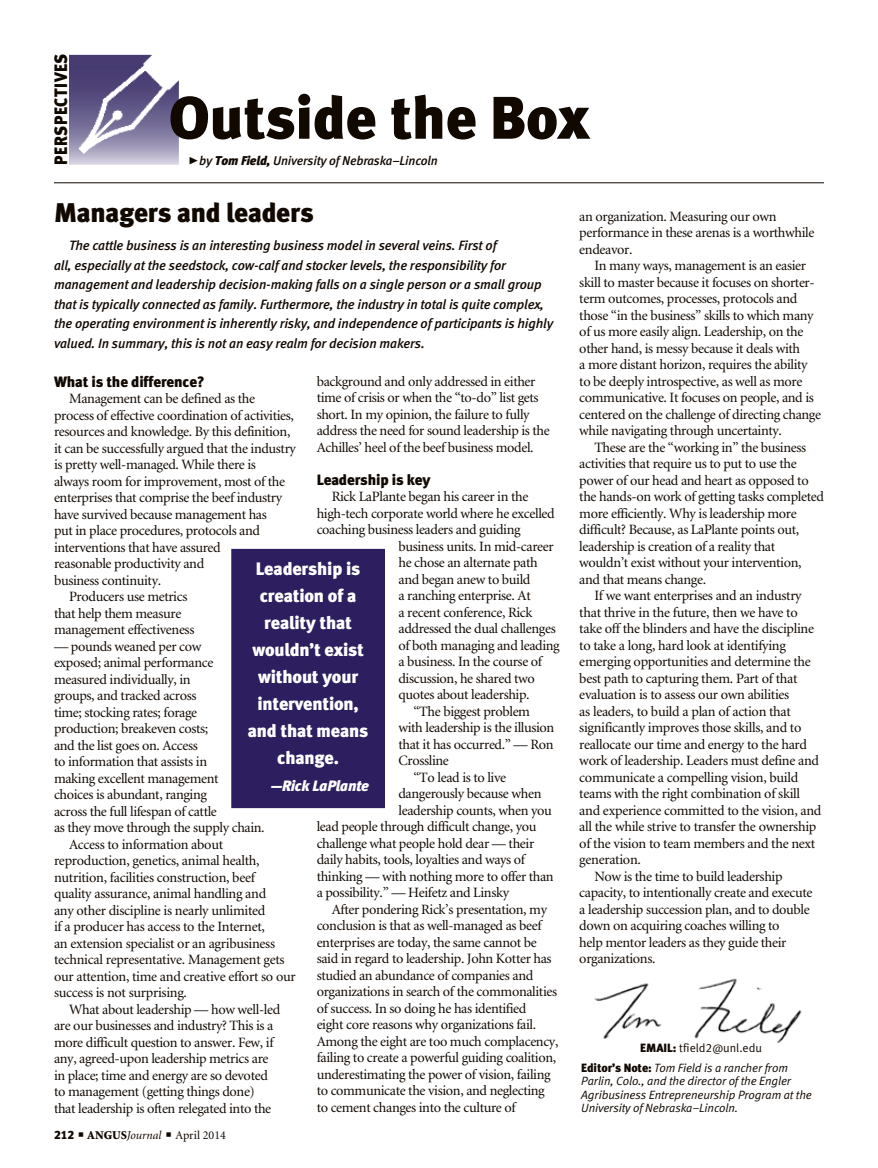
<style>
.page{position:relative;width:878px;height:1168px;background:#fff}
.page>*{position:absolute;margin:0;border:0;box-sizing:border-box;transform-origin:0 0}
.t1{font:60px "Meta Black LF";letter-spacing:-.005em;color:#110800}
.column_headline{font:27px "Meta Black LF";letter-spacing:-.01em;color:#110800}
.pull_quote{font:18px/27px "Meta Black LF";letter-spacing:-.01em;color:#fff;text-align:center}
.t2{font:18px "Meta Black LF";letter-spacing:.04em;color:#110800;scale:.9 1}
.subhead{font:15px "Meta Black LF";letter-spacing:-.01em;color:#110800}
.pull_quote-2{font:italic 15px "Meta Black LF";letter-spacing:-.01em;color:#fff}
.body_text{font:14.25px/16.5px "Minion";letter-spacing:-.025em;color:#110800}
.column_intro{font:italic 13.5px/19.5px "Meta Medium LF";letter-spacing:-.01em;color:#110800}
.t3{font:italic 12.75px "Meta Medium LF";letter-spacing:-.01em;color:#110800}
.editor_s_note{font:italic 12px/13.5px "Meta Normal LF";letter-spacing:-.01em;color:#110800}
.t4{font:12px "Minion";color:#110800}
.t5{font:12px "Meta Normal LF";color:#110800}
.s1{font-family:"Meta Black Caps Expert";font-style:normal;font-size:21px}
.s2{font-family:"Meta Black LF"}
.s3{font-weight:900}
.s4{font-style:italic}
.s5{font-family:"Meta Black LF";font-style:normal}
</style>
<div class="page">
<img style="left:69px;top:54px;width:109px;height:111px">
<hr style="left:54px;top:183px;width:770px;height:1px;background:#110800">
<img style="left:594px;top:978px;width:208px;height:64px">
<div style="left:232px;top:550px;width:152px;height:257px;background:#2c1e5f"></div>
<div style="left:231px;top:549px;width:154px;height:259px;border:2px solid #2c1e5f"></div>
<p class="t2" style="left:50px;top:165px;width:125px;rotate:-90deg">PERSPECTIVES</p>
<p class="t1" style="left:169px;top:82px;width:422px">Outside the Box</p>
<p class="t3" style="left:188px;top:153px;width:251px"><span class="s1">@</span>by <span class="s2">Tom Field,</span> University of Nebraska–Lincoln</p>
<p class="column_headline" style="left:54px;top:196px;width:261px">Managers and leaders</p>
<p class="column_intro" style="left:54px;top:235px;width:501px;text-indent:15px">The cattle business is an interesting business model in several veins. First of<br>all, especially at the seedstock, cow-calf and stocker levels, the responsibility for management and leadership decision-making falls on a single person or a small group that is typically connected as family. Furthermore, the industry in total is quite complex, the operating environment is inherently risky, and independence of participants is highly valued. In summary, this is not an easy realm for decision makers.</p>
<p class="subhead" style="left:54px;top:372px;width:152px">What is the difference?</p>
<p class="body_text" style="left:54px;top:391px;width:243px;text-indent:15px">Management can be defined as the process of effective coordination of activities, resources and knowledge. By this definition, it can be successfully argued that the industry is pretty well-managed. While there is<br>always room for improvement, most of the enterprises that comprise the beef industry have survived because management has<br>put in place procedures, protocols and interventions that have assured<br>reasonable productivity and<br>business continuity.</p>
<p class="body_text" style="left:54px;top:589px;width:142px;text-indent:15px">Producers use metrics that help them measure management effectiveness</p>
<p class="body_text" style="left:54px;top:638px;width:212px">— pounds weaned per cow<br>exposed; animal performance measured individually, in<br>groups, and tracked across<br>time; stocking rates; forage production; breakeven costs;<br>and the list goes on. Access<br>to information that assists in<br>making excellent management<br>choices is abundant, ranging<br>across the full lifespan of cattle<br>as they move through the supply chain.</p>
<p class="body_text" style="left:54px;top:836px;width:243px;text-indent:15px">Access to information about reproduction, genetics, animal health, nutrition, facilities construction, beef quality assurance, animal handling and<br>any other discipline is nearly unlimited<br>if a producer has access to the Internet,<br>an extension specialist or an agribusiness technical representative. Management gets our attention, time and creative effort so our success is not surprising.</p>
<p class="body_text" style="left:54px;top:1001px;width:228px;text-indent:15px">What about leadership — how well-led are our businesses and industry? This is a more difficult question to answer. Few, if any, agreed-upon leadership metrics are in place; time and energy are so devoted to management (getting things done)<br>that leadership is often relegated into the</p>
<p class="body_text" style="left:316px;top:373px;width:235px">background and only addressed in either time of crisis or when the “to-do” list gets short. In my opinion, the failure to fully address the need for sound leadership is the Achilles’ heel of the beef business model.</p>
<p class="subhead" style="left:316px;top:470px;width:116px">Leadership is key</p>
<p class="body_text" style="left:332px;top:489px;width:198px">Rick LaPlante began his career in the</p>
<p class="body_text" style="left:316px;top:505px;width:239px">high-tech corporate world where he excelled</p>
<p class="body_text" style="left:316px;top:522px;width:205px">coaching business leaders and guiding</p>
<p class="body_text" style="left:398px;top:538px;width:157px">business units. In mid-career</p>
<p class="body_text" style="left:398px;top:555px;width:141px">he chose an alternate path</p>
<p class="body_text" style="left:398px;top:571px;width:133px">and began anew to build</p>
<p class="body_text" style="left:398px;top:588px;width:134px">a ranching enterprise. At</p>
<p class="body_text" style="left:398px;top:604px;width:136px">a recent conference, Rick</p>
<p class="body_text" style="left:398px;top:621px;width:159px">addressed the dual challenges</p>
<p class="body_text" style="left:398px;top:637px;width:163px">of both managing and leading</p>
<p class="body_text" style="left:398px;top:654px;width:145px">a business. In the course of</p>
<p class="body_text" style="left:398px;top:670px;width:138px">discussion, he shared two</p>
<p class="body_text" style="left:398px;top:687px;width:133px">quotes about leadership.</p>
<p class="body_text" style="left:398px;top:703px;width:157px;text-indent:15px">“The biggest problem with leadership is the illusion that it has occurred.” — Ron<br>Crossline</p>
<p class="body_text" style="left:413px;top:769px;width:94px">“To lead is to live</p>
<p class="body_text" style="left:398px;top:786px;width:144px">dangerously because when</p>
<p class="body_text" style="left:398px;top:802px;width:155px">leadership counts, when you</p>
<p class="body_text" style="left:316px;top:819px;width:221px">lead people through difficult change, you</p>
<p class="body_text" style="left:316px;top:835px;width:219px">challenge what people hold dear — their</p>
<p class="body_text" style="left:316px;top:852px;width:210px">daily habits, tools, loyalties and ways of</p>
<p class="body_text" style="left:316px;top:868px;width:238px">thinking — with nothing more to offer than</p>
<p class="body_text" style="left:316px;top:885px;width:194px">a possibility.” — Heifetz and Linsky</p>
<p class="body_text" style="left:316px;top:901px;width:243px;text-indent:15px">After pondering Rick’s presentation, my conclusion is that as well-managed as beef enterprises are today, the same cannot be said in regard to leadership. John Kotter has studied an abundance of companies and organizations in search of the commonalities of success. In so doing he has identified<br>eight core reasons why organizations fail.<br>Among the eight are too much complacency, failing to create a powerful guiding coalition, underestimating the power of vision, failing to communicate the vision, and neglecting to cement changes into the culture of</p>
<p class="pull_quote" style="left:248px;top:555px;width:122px">Leadership is creation of a reality that wouldn’t exist without your intervention, and that means change.</p>
<p class="pull_quote-2" style="left:271px;top:776px;width:100px">—Rick LaPlante</p>
<p class="t4" style="left:54px;top:1129px;width:173px"><span class="s2">212</span> ■ <span class="s3">ANGUS</span><span class="s4">Journal</span> ■ April 2014</p>
<p class="body_text" style="left:579px;top:209px;width:236px">an organization. Measuring our own performance in these arenas is a worthwhile endeavor.</p>
<p class="body_text" style="left:579px;top:258px;width:243px;text-indent:15px">In many ways, management is an easier skill to master because it focuses on shorter&shy;term outcomes, processes, protocols and those “in the business” skills to which many of us more easily align. Leadership, on the other hand, is messy because it deals with<br>a more distant horizon, requires the ability to be deeply introspective, as well as more communicative. It focuses on people, and is centered on the challenge of directing change while navigating through uncertainty.</p>
<p class="body_text" style="left:579px;top:440px;width:246px;text-indent:15px">These are the “working in” the business activities that require us to put to use the power of our head and heart as opposed to the hands-on work of getting tasks completed more efficiently. Why is leadership more difficult? Because, as LaPlante points out, leadership is creation of a reality that wouldn’t exist without your intervention, and that means change.</p>
<p class="body_text" style="left:579px;top:588px;width:243px;text-indent:15px">If we want enterprises and an industry that thrive in the future, then we have to take off the blinders and have the discipline to take a long, hard look at identifying emerging opportunities and determine the best path to capturing them. Part of that evaluation is to assess our own abilities<br>as leaders, to build a plan of action that significantly improves those skills, and to reallocate our time and energy to the hard work of leadership. Leaders must define and communicate a compelling vision, build teams with the right combination of skill and experience committed to the vision, and all the while strive to transfer the ownership of the vision to team members and the next generation.</p>
<p class="body_text" style="left:579px;top:869px;width:235px;text-indent:15px">Now is the time to build leadership capacity, to intentionally create and execute a leadership succession plan, and to double down on acquiring coaches willing to<br>help mentor leaders as they guide their organizations.</p>
<p class="t5" style="left:640px;top:1040px;width:123px"><span class="s2">EMAIL:</span> tfield2@unl.edu</p>
<p class="editor_s_note" style="left:581px;top:1061px;width:232px"><span class="s5">Editor’s Note:</span> Tom Field is a rancher from Parlin, Colo., and the director of the Engler Agribusiness Entrepreneurship Program at the University of Nebraska–Lincoln.</p>
</div>
